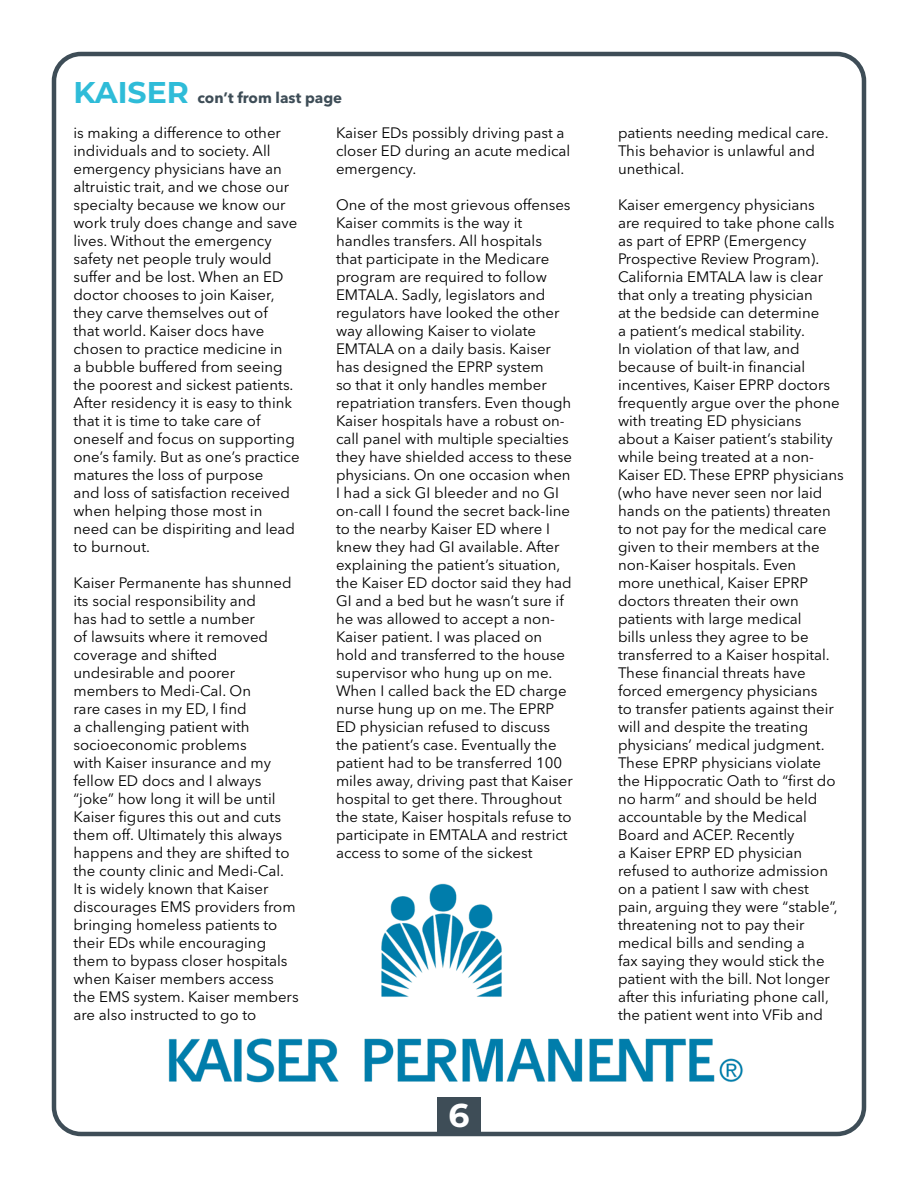
<style>
.page{position:relative;width:918px;height:1188px;background:#fff}
.page>*{position:absolute;margin:0;border:0;box-sizing:border-box;transform-origin:0 0}
.t1{font:700 33px "Montserrat";color:#fff}
.Body_Copy{font:15px/18px "Avenir Next LT Pro";color:#000}
.t2{font:700 15px "Avenir Next LT Pro";color:#3e4d57}
.s1{font-family:"Montserrat";font-size:30px;color:#2fbcd8}
</style>
<div class="page">
<div style="left:52px;top:52px;width:814px;height:1084px;border:4px solid #3e4d57;border-radius:27px"></div>
<div style="left:437px;top:1097px;width:44px;height:35px;background:#3e4d57"></div>
<img style="left:168px;top:883px;width:575px;height:200px">
<p class="t2" style="left:73px;top:89px;width:270px"><span class="s1">KAISER</span> con’t from last page</p>
<p class="Body_Copy" style="left:73px;top:123px;width:228px">is making a difference to other individuals and to society. All emergency physicians have an altruistic trait, and we chose our specialty because we know our work truly does change and save lives. Without the emergency safety net people truly would suffer and be lost. When an ED doctor chooses to join Kaiser, they carve themselves out of<br>that world. Kaiser docs have chosen to practice medicine in<br>a bubble buffered from seeing the poorest and sickest patients.<br>After residency it is easy to think that it is time to take care of oneself and focus on supporting one’s family. But as one’s practice matures the loss of purpose<br>and loss of satisfaction received when helping those most in need can be dispiriting and lead to burnout.</p>
<p class="Body_Copy" style="left:73px;top:573px;width:227px">Kaiser Permanente has shunned its social responsibility and<br>has had to settle a number<br>of lawsuits where it removed coverage and shifted undesirable and poorer members to Medi-Cal. On<br>rare cases in my ED, I find<br>a challenging patient with socioeconomic problems<br>with Kaiser insurance and my fellow ED docs and I always “joke” how long it will be until<br>Kaiser figures this out and cuts them off. Ultimately this always happens and they are shifted to the county clinic and Medi-Cal.<br>It is widely known that Kaiser discourages EMS providers from bringing homeless patients to their EDs while encouraging them to bypass closer hospitals when Kaiser members access the EMS system. Kaiser members are also instructed to go to</p>
<p class="Body_Copy" style="left:336px;top:123px;width:236px">Kaiser EDs possibly driving past a closer ED during an acute medical emergency.</p>
<p class="Body_Copy" style="left:336px;top:195px;width:238px">One of the most grievous offenses<br>Kaiser commits is the way it handles transfers. All hospitals<br>that participate in the Medicare program are required to follow<br>EMTALA. Sadly, legislators and regulators have looked the other way allowing Kaiser to violate<br>EMTALA on a daily basis. Kaiser has designed the EPRP system<br>so that it only handles member repatriation transfers. Even though<br>Kaiser hospitals have a robust on&shy;call panel with multiple specialties they have shielded access to these physicians. On one occasion when<br>I had a sick GI bleeder and no GI on-call I found the secret back-line to the nearby Kaiser ED where I knew they had GI available. After explaining the patient’s situation, the Kaiser ED doctor said they had<br>GI and a bed but he wasn’t sure if he was allowed to accept a non-<br>Kaiser patient. I was placed on hold and transferred to the house supervisor who hung up on me.<br>When I called back the ED charge nurse hung up on me. The EPRP<br>ED physician refused to discuss the patient’s case. Eventually the patient had to be transferred 100 miles away, driving past that Kaiser hospital to get there. Throughout the state, Kaiser hospitals refuse to participate in EMTALA and restrict access to some of the sickest</p>
<h1 class="t1" style="left:448px;top:1091px;width:23px">6</h1>
<p class="Body_Copy" style="left:618px;top:123px;width:212px">patients needing medical care.<br>This behavior is unlawful and unethical.</p>
<p class="Body_Copy" style="left:618px;top:195px;width:227px">Kaiser emergency physicians<br>are required to take phone calls as part of EPRP (Emergency<br>Prospective Review Program).<br>California EMTALA law is clear that only a treating physician<br>at the bedside can determine<br>a patient’s medical stability.<br>In violation of that law, and because of built-in financial incentives, Kaiser EPRP doctors frequently argue over the phone with treating ED physicians about a Kaiser patient’s stability while being treated at a non-<br>Kaiser ED. These EPRP physicians (who have never seen nor laid hands on the patients) threaten to not pay for the medical care given to their members at the non-Kaiser hospitals. Even<br>more unethical, Kaiser EPRP doctors threaten their own patients with large medical<br>bills unless they agree to be transferred to a Kaiser hospital.<br>These financial threats have forced emergency physicians<br>to transfer patients against their will and despite the treating physicians’ medical judgment.<br>These EPRP physicians violate the Hippocratic Oath to “first do no harm” and should be held accountable by the Medical<br>Board and ACEP. Recently<br>a Kaiser EPRP ED physician refused to authorize admission on a patient I saw with chest pain, arguing they were “stable”, threatening not to pay their medical bills and sending a<br>fax saying they would stick the patient with the bill. Not longer after this infuriating phone call, the patient went into VFib and</p>
</div>
